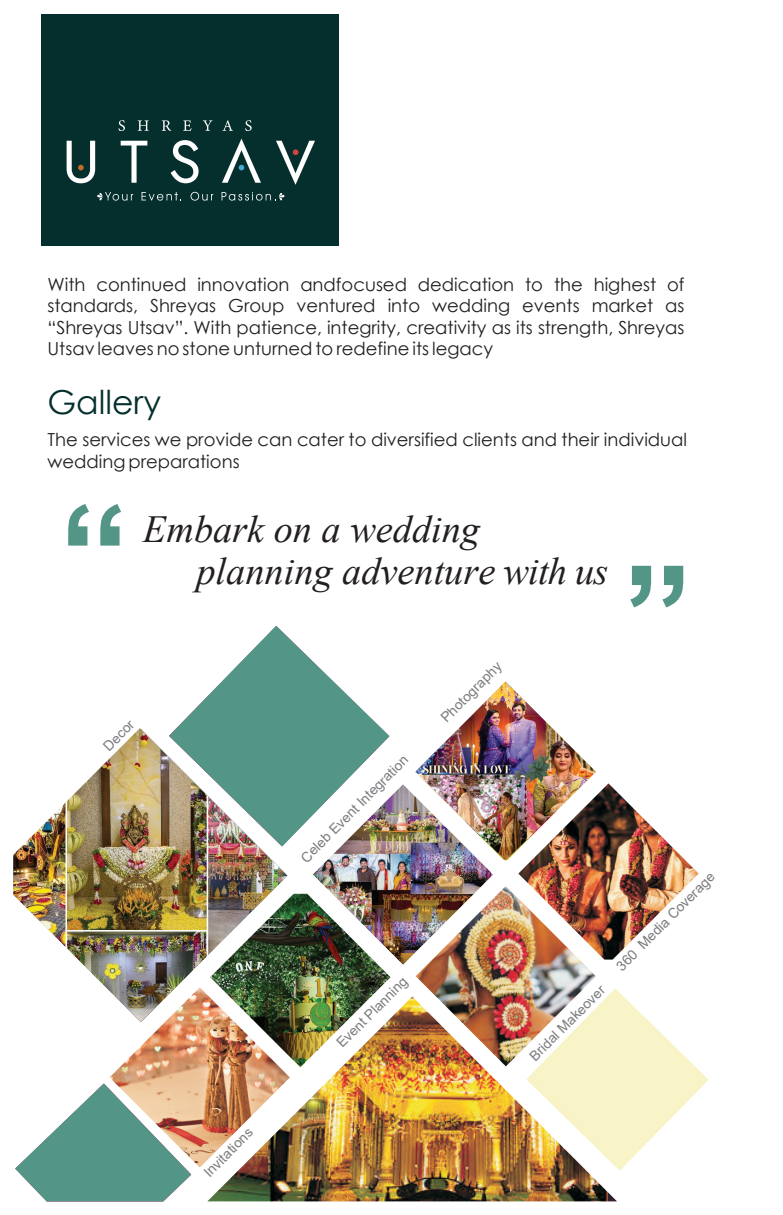
<style>
.page{position:relative;width:783px;height:1215px;background:#fff}
.page>*{position:absolute;margin:0;border:0;box-sizing:border-box;transform-origin:0 0}
.t1{font:italic 38.25px/42px "Times New Roman";color:#231f20}
.t2{font:33px "Century Gothic";color:#052f2c}
.t3{font:18px/21.5px "Century Gothic";color:#231f20;text-align:justify}
.t4{font:13.95px "Arial";color:#7a7c7f}
</style>
<div class="page">
<img style="left:208px;top:997px;width:409px;height:204px">
<img style="left:288px;top:894px;width:103px;height:173px">
<img style="left:313px;top:784px;width:180px;height:181px">
<img style="left:416px;top:886px;width:180px;height:180px">
<img style="left:518px;top:783px;width:181px;height:177px">
<img style="left:110px;top:987px;width:180px;height:181px">
<img style="left:526px;top:988px;width:183px;height:183px">
<img style="left:415px;top:681px;width:181px;height:180px">
<div style="left:41px;top:14px;width:298px;height:232px;background:#052f2c"></div>
<svg style="left:68px;top:504px;width:53px;height:42px"></svg>
<svg style="left:630px;top:566px;width:53px;height:41px"></svg>
<svg style="left:176px;top:626px;width:214px;height:221px"></svg>
<svg style="left:15px;top:1083px;width:176px;height:119px"></svg>
<svg style="left:119px;top:120px;width:6px;height:11px"></svg>
<svg style="left:138px;top:120px;width:11px;height:11px"></svg>
<svg style="left:162px;top:120px;width:9px;height:11px"></svg>
<svg style="left:183px;top:120px;width:9px;height:11px"></svg>
<svg style="left:203px;top:120px;width:10px;height:11px"></svg>
<svg style="left:222px;top:120px;width:11px;height:11px"></svg>
<svg style="left:245px;top:120px;width:7px;height:11px"></svg>
<svg style="left:142px;top:192px;width:39px;height:9px"></svg>
<svg style="left:191px;top:192px;width:22px;height:9px"></svg>
<svg style="left:97px;top:192px;width:36px;height:9px"></svg>
<svg style="left:222px;top:192px;width:63px;height:9px"></svg>
<svg style="left:121px;top:141px;width:26px;height:42px"></svg>
<svg style="left:171px;top:140px;width:28px;height:43px"></svg>
<svg style="left:67px;top:141px;width:28px;height:42px"></svg>
<svg style="left:222px;top:139px;width:39px;height:44px"></svg>
<svg style="left:276px;top:141px;width:39px;height:44px"></svg>
<img style="left:13px;top:728px;width:275px;height:294px">
<p class="t3" style="left:48px;top:273px;width:639px">With continued innovation andfocused dedication to the highest of standards, Shreyas Group ventured into wedding events market as “Shreyas Utsav”. With patience, integrity, creativity as its strength, Shreyas Utsav leaves no stone unturned to redefine its legacy</p>
<h2 class="t2" style="left:48px;top:379px;width:115px">Gallery</h2>
<p class="t3" style="left:48px;top:429px;width:641px">The services we provide can cater to diversified clients and their individual wedding preparations</p>
<h1 class="t1" style="left:197px;top:507px;width:413px;text-indent:-54px">Embark on a wedding planning adventure with us</h1>
<p class="t4" style="left:99px;top:742px;width:39px;rotate:-45deg">Decor</p>
<p class="t4" style="left:199px;top:1168px;width:64px;rotate:-45deg">Invitations</p>
<p class="t4" style="left:296px;top:853px;width:147px;rotate:-45deg">Celeb Event Integration</p>
<p class="t4" style="left:332px;top:1038px;width:95px;rotate:-45deg">Event Planning</p>
<p class="t4" style="left:437px;top:713px;width:80px;rotate:-45deg">Photography</p>
<p class="t4" style="left:525px;top:1052px;width:102px;rotate:-45deg">Bridal Makeover</p>
<p class="t4" style="left:612px;top:961px;width:134px;rotate:-45deg">360 Media Coverage</p>
</div>
